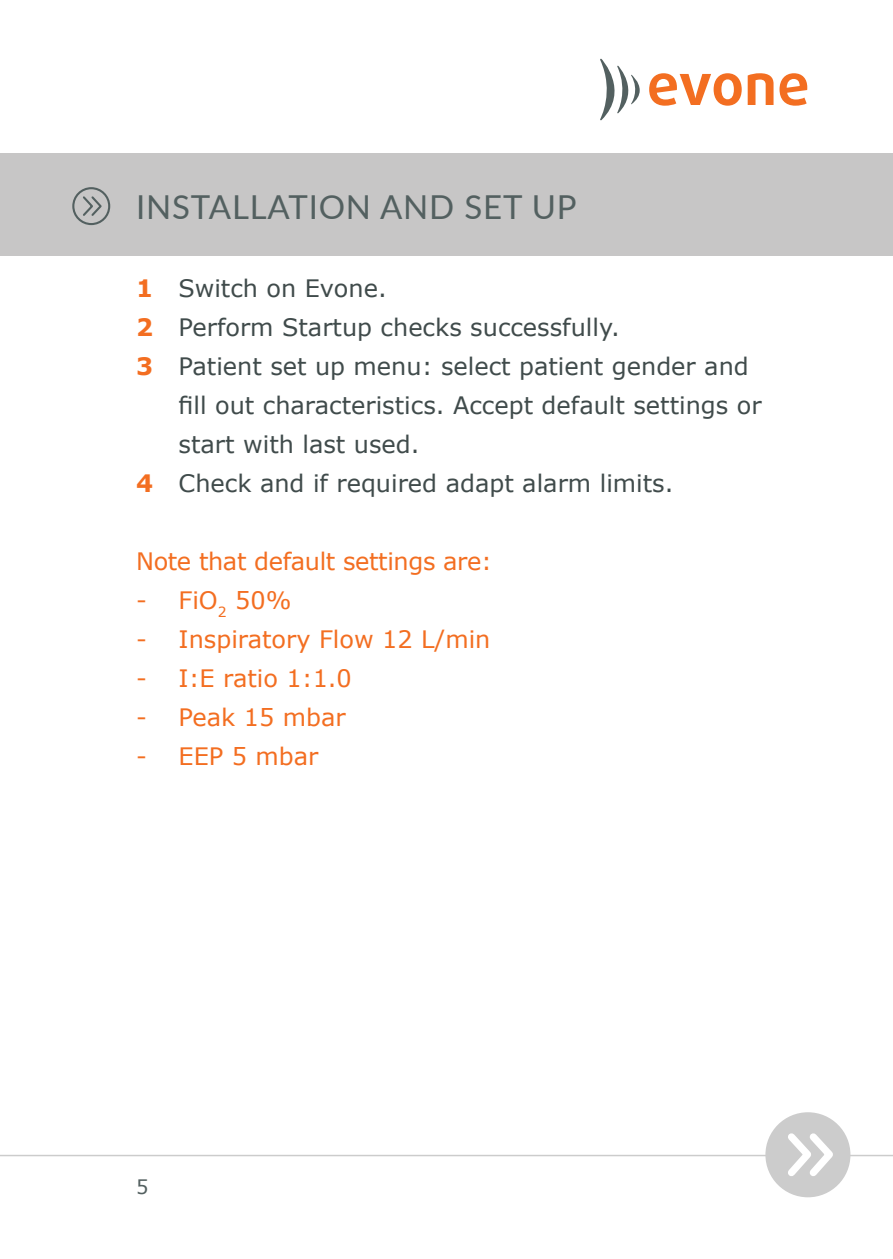
<style>
.page{position:relative;width:893px;height:1259px;background:#fff}
.page>*{position:absolute;margin:0;border:0;box-sizing:border-box;transform-origin:0 0}
.platte_tekst_tab_6mm{font:33px "Lato";letter-spacing:.025em;color:#536060}
.platte_tekst_tab_6mm-2{font:24px/39px "Verdana";color:#404b4b}
.platte_tekst_tab_6mm-3{font:24px "Verdana";color:#f36e21}
.t1{font:19.5px "Verdana";color:#536060}
.s1{font-weight:700;color:#f36e21}
</style>
<div class="page">
<svg style="left:600px;top:59px;width:40px;height:61px"></svg>
<svg style="left:649px;top:73px;width:93px;height:33px"></svg>
<svg style="left:748px;top:73px;width:25px;height:32px"></svg>
<svg style="left:779px;top:73px;width:28px;height:33px"></svg>
<div style="left:0;top:153px;width:893px;height:102px;background:#c7c6c6"></div>
<hr style="left:0;top:1154px;width:893px;height:2px;background:#ccc">
<div style="left:765px;top:1112px;width:85px;height:85px;background:#ccc;border-radius:50%"></div>
<svg style="left:788px;top:1133px;width:45px;height:43px"></svg>
<div style="left:72px;top:187px;width:38px;height:38px;border:2px solid #536060;border-radius:50%"></div>
<svg style="left:83px;top:196px;width:19px;height:20px"></svg>
<p class="platte_tekst_tab_6mm" style="left:136px;top:183px;width:442px">INSTALLATION AND SET UP</p>
<p class="platte_tekst_tab_6mm-2" style="left:136px;top:269px;width:252px"><span class="s1">1</span> Switch on Evone.</p>
<p class="platte_tekst_tab_6mm-2" style="left:136px;top:308px;width:485px"><span class="s1">2</span> Perform Startup checks successfully.</p>
<p class="platte_tekst_tab_6mm-2" style="left:179px;top:347px;width:585px;text-indent:-43px"><span class="s1">3</span> Patient set up menu: select patient gender and fill out characteristics. Accept default settings or start with last used.</p>
<p class="platte_tekst_tab_6mm-2" style="left:136px;top:464px;width:539px"><span class="s1">4</span> Check and if required adapt alarm limits.</p>
<p class="platte_tekst_tab_6mm-3" style="left:136px;top:545px;width:357px">Note that default settings are:</p>
<p class="platte_tekst_tab_6mm-3" style="left:136px;top:584px;width:157px">- FiO<sub>2</sub> 50%</p>
<p class="platte_tekst_tab_6mm-3" style="left:136px;top:623px;width:356px">- Inspiratory Flow 12 L/min</p>
<p class="platte_tekst_tab_6mm-3" style="left:136px;top:662px;width:217px">- I:E ratio 1:1.0</p>
<p class="platte_tekst_tab_6mm-3" style="left:136px;top:701px;width:211px">- Peak 15 mbar</p>
<p class="platte_tekst_tab_6mm-3" style="left:136px;top:740px;width:184px">- EEP 5 mbar</p>
<p class="t1" style="left:136px;top:1174px;width:14px">5</p>
</div>
